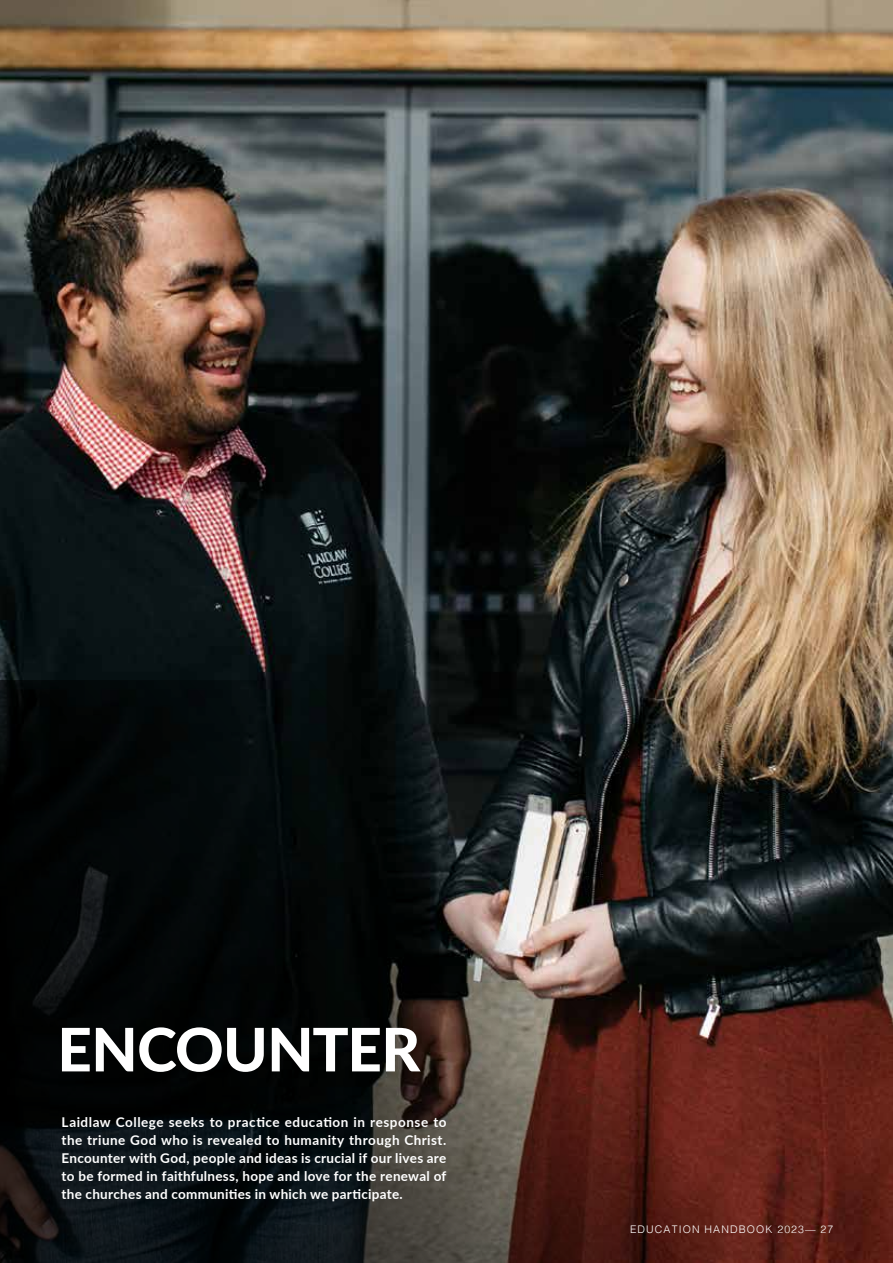
<style>
.page{position:relative;width:893px;height:1263px;background:#fff}
.page>*{position:absolute;margin:0;border:0;box-sizing:border-box;transform-origin:0 0}
.t1{font:800 60px "Lato";letter-spacing:-.01em;color:#fff}
.t2{font:700 13.5px/18px "Lato";letter-spacing:.02em;color:#fff;text-align:justify}
.t3{font:300 10.5px "Helvetica";letter-spacing:.105em;color:#fff}
</style>
<div class="page">
<img style="left:0;top:0;width:893px;height:680px">
<svg style="left:0;top:680px;width:893px;height:583px;background:#2b211e"></svg>
<h1 class="t1" style="left:57px;top:1005px;width:364px">ENCOUNTER</h1>
<p class="t2" style="left:62px;top:1113px;width:386px">Laidlaw College seeks to practice education in response to the triune God who is revealed to humanity through Christ.<br>Encounter with God, people and ideas is crucial if our lives are to be formed in faithfulness, hope and love for the renewal of the churches and communities in which we participate.</p>
<p class="t3" style="left:630px;top:1220px;width:205px">EDUCATION HANDBOOK 2023— 27</p>
</div>
